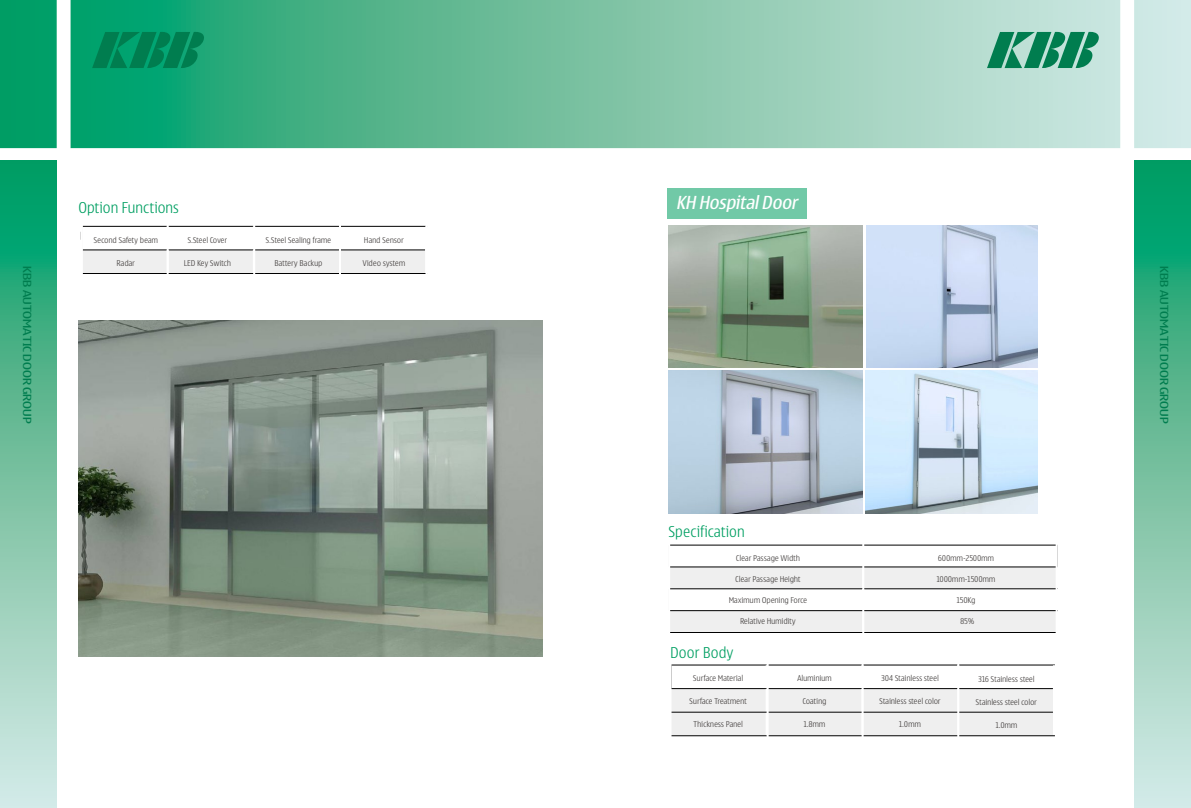
<style>
.page{position:relative;width:1191px;height:808px;background:#fff}
.page>*{position:absolute;margin:0;border:0;box-sizing:border-box;transform-origin:0 0}
.t1{font:italic 18px "Nokia Large";color:#fff}
.t2{font:300 15px "Nokia Large";letter-spacing:.05em;color:#009f62}
.t3{font:11.2px "Nokia Large";color:#007d4f;scale:1.25 1}
.t4{font:300 8px "Nokia Large";letter-spacing:.05em;color:#3e3a39}
</style>
<div class="page">
<svg style="left:0;top:0;width:1191px;height:148px;background:#75c3a5"></svg>
<svg style="left:0;top:161px;width:57px;height:647px;background:#70c2a3"></svg>
<svg style="left:1134px;top:161px;width:57px;height:647px;background:#70c2a3"></svg>
<svg style="left:92px;top:32px;width:112px;height:36px;background:#028a5b"></svg>
<svg style="left:987px;top:32px;width:112px;height:36px;background:#429f7e"></svg>
<hr style="left:82px;top:273px;width:86px;height:1px;background:#000">
<hr style="left:168px;top:273px;width:86px;height:1px;background:#000">
<hr style="left:254px;top:273px;width:86px;height:1px;background:#000">
<hr style="left:340px;top:273px;width:87px;height:1px;background:#000">
<svg style="left:83px;top:226px;width:342px;height:47px"></svg>
<hr style="left:81px;top:224px;width:2px;height:58px;background:#fff">
<hr style="left:167px;top:223px;width:2px;height:66px;background:#fff">
<hr style="left:253px;top:223px;width:2px;height:66px;background:#fff">
<hr style="left:339px;top:223px;width:2px;height:66px;background:#fff">
<hr style="left:425px;top:223px;width:2px;height:97px;background:#fff">
<img style="left:79px;top:320px;width:464px;height:336px">
<img style="left:668px;top:225px;width:194px;height:142px">
<div style="left:667px;top:188px;width:139px;height:30px;background:#71c9a7"></div>
<img style="left:866px;top:225px;width:172px;height:142px">
<img style="left:668px;top:370px;width:194px;height:144px">
<img style="left:866px;top:370px;width:172px;height:144px">
<svg style="left:670px;top:545px;width:385px;height:87px"></svg>
<hr style="left:669px;top:588px;width:194px;height:1px;background:#000">
<hr style="left:863px;top:588px;width:195px;height:1px;background:#000">
<hr style="left:669px;top:610px;width:194px;height:1px;background:#000">
<hr style="left:863px;top:610px;width:195px;height:1px;background:#000">
<hr style="left:669px;top:632px;width:194px;height:1px;background:#000">
<hr style="left:863px;top:632px;width:194px;height:1px;background:#000">
<hr style="left:668px;top:538px;width:2px;height:97px;background:#fff">
<hr style="left:1055px;top:535px;width:2px;height:103px;background:#fff">
<hr style="left:862px;top:538px;width:2px;height:102px;background:#fff">
<svg style="left:671px;top:666px;width:382px;height:69px"></svg>
<hr style="left:670px;top:665px;width:96px;height:1px;background:#000">
<hr style="left:766px;top:665px;width:96px;height:1px;background:#000">
<hr style="left:862px;top:665px;width:96px;height:1px;background:#000">
<hr style="left:958px;top:665px;width:97px;height:1px;background:#000">
<hr style="left:765px;top:665px;width:2px;height:23px;background:#fff">
<hr style="left:1053px;top:665px;width:2px;height:24px;background:#fff">
<hr style="left:670px;top:688px;width:96px;height:1px;background:#000">
<hr style="left:766px;top:688px;width:96px;height:1px;background:#000">
<hr style="left:862px;top:688px;width:96px;height:1px;background:#000">
<hr style="left:958px;top:688px;width:95px;height:1px;background:#000">
<hr style="left:765px;top:689px;width:2px;height:23px;background:#fff">
<hr style="left:765px;top:712px;width:2px;height:23px;background:#fff">
<hr style="left:671px;top:712px;width:95px;height:1px;background:#000">
<hr style="left:671px;top:735px;width:95px;height:1px;background:#000">
<hr style="left:766px;top:712px;width:96px;height:1px;background:#000">
<hr style="left:766px;top:735px;width:96px;height:1px;background:#000">
<hr style="left:862px;top:712px;width:96px;height:1px;background:#000">
<hr style="left:862px;top:735px;width:96px;height:1px;background:#000">
<hr style="left:958px;top:712px;width:95px;height:1px;background:#000">
<hr style="left:958px;top:735px;width:97px;height:1px;background:#000">
<hr style="left:766px;top:661px;width:2px;height:86px;background:#fff">
<hr style="left:861px;top:661px;width:2px;height:86px;background:#fff">
<hr style="left:957px;top:662px;width:2px;height:86px;background:#fff">
<hr style="left:669px;top:661px;width:2px;height:86px;background:#fff">
<h1 class="t1" style="left:676px;top:192px;width:126px">KH HospitalDoor</h1>
<h2 class="t2" style="left:79px;top:199px;width:101px">Option Functions</h2>
<p class="t4" style="left:94px;top:235px;width:66px">Second Safety beam</p>
<p class="t4" style="left:117px;top:258px;width:20px">Radar</p>
<p class="t4" style="left:266px;top:235px;width:67px">S.Steel Sealing frame</p>
<p class="t4" style="left:275px;top:258px;width:49px">Battery Backup</p>
<p class="t4" style="left:188px;top:235px;width:41px">S.Steel Cover</p>
<p class="t4" style="left:184px;top:258px;width:48px">LED Key Switch</p>
<p class="t4" style="left:364px;top:235px;width:41px">Hand Sensor</p>
<p class="t4" style="left:363px;top:258px;width:44px">Video system</p>
<h3 class="t3" style="left:34px;top:266px;width:127px;rotate:90deg">KBB AUTOMATIC DOOR GROUP</h3>
<h3 class="t3" style="left:1170px;top:266px;width:127px;rotate:90deg">KBB AUTOMATIC DOOR GROUP</h3>
<h2 class="t2" style="left:669px;top:523px;width:77px">Specification</h2>
<p class="t4" style="left:736px;top:554px;width:65px">Clear Passage Width</p>
<p class="t4" style="left:735px;top:575px;width:66px">Clear Passage Height</p>
<p class="t4" style="left:729px;top:596px;width:79px">Maximum Opening Force</p>
<p class="t4" style="left:740px;top:617px;width:57px">Relative Humidity</p>
<h2 class="t2" style="left:671px;top:644px;width:64px">Door Body</h2>
<p class="t4" style="left:693px;top:674px;width:51px">Surface Material</p>
<p class="t4" style="left:689px;top:697px;width:59px">Surface Treatment</p>
<p class="t4" style="left:693px;top:720px;width:51px">Thickness Panel</p>
<p class="t4" style="left:797px;top:674px;width:36px">Aluminium</p>
<p class="t4" style="left:803px;top:697px;width:25px">Coating</p>
<p class="t4" style="left:803px;top:720px;width:23px">1.8mm</p>
<p class="t4" style="left:938px;top:554px;width:57px">600mm-2500mm</p>
<p class="t4" style="left:937px;top:575px;width:60px">1000mm-1500mm</p>
<p class="t4" style="left:957px;top:596px;width:20px">150Kg</p>
<p class="t4" style="left:958px;top:617px;width:17px">≦85%</p>
<p class="t4" style="left:881px;top:674px;width:59px">304 Stainless steel</p>
<p class="t4" style="left:879px;top:697px;width:63px">Stainless steel color</p>
<p class="t4" style="left:899px;top:720px;width:23px">1.0mm</p>
<p class="t4" style="left:978px;top:674px;width:57px">316 Stainless steel</p>
<p class="t4" style="left:976px;top:697px;width:63px">Stainless steel color</p>
<p class="t4" style="left:995px;top:720px;width:23px">1.0mm</p>
</div>
